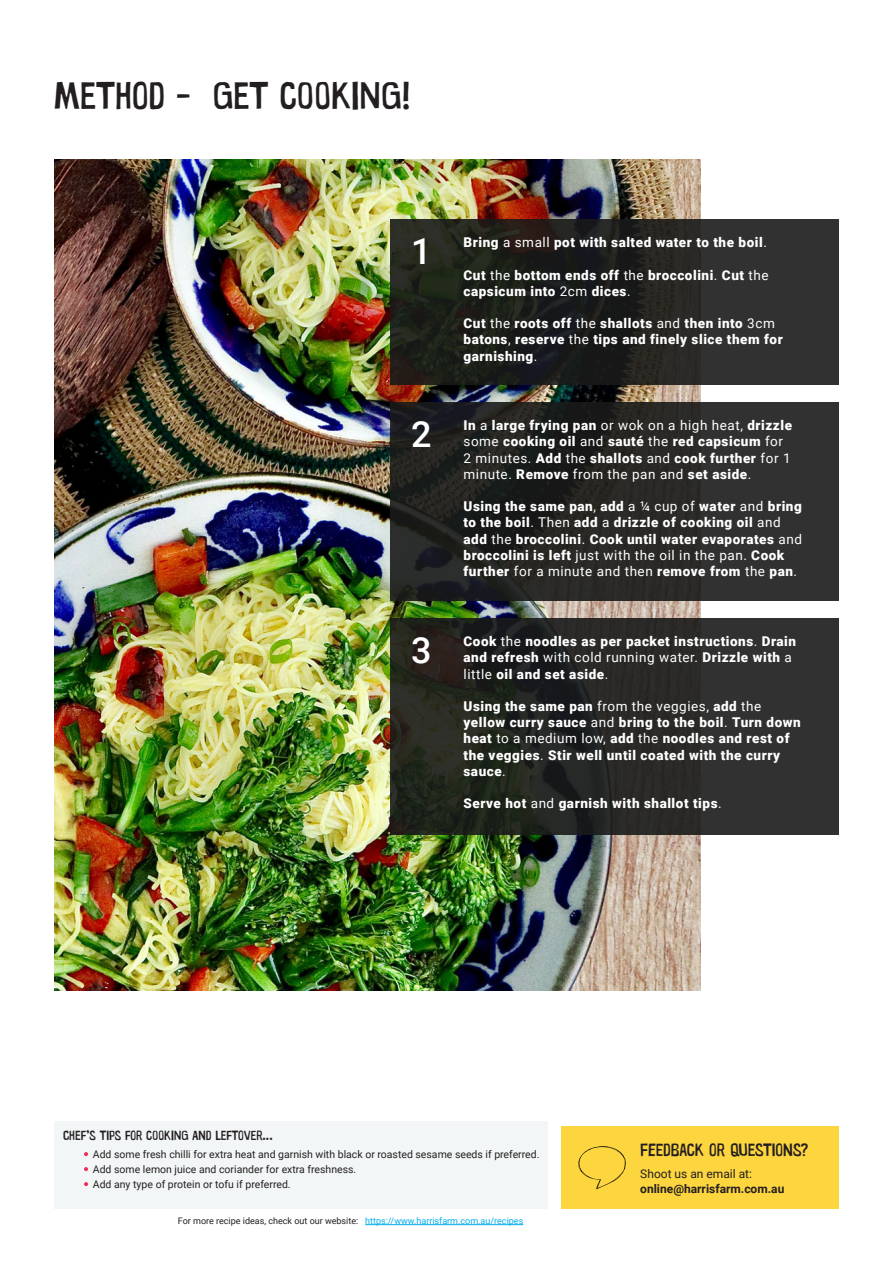
<style>
.page{position:relative;width:893px;height:1263px;background:#fff}
.page>*{position:absolute;margin:0;border:0;box-sizing:border-box;transform-origin:0 0}
.t1{font:39px "Warugaki";color:#231f20}
.t2{font:500 36px "Roboto";color:#fff}
.t3{font:18px "Warugaki";color:#231f20}
.t4{font:900 13.5px/16.2px "Roboto";letter-spacing:.04em;color:#fff}
.t5{font:13.5px "Warugaki";color:#231f20}
.t6{font:700 12px "Roboto";color:#231f20}
.t7{font:12px "Roboto";color:#231f20}
.t8{font:10.5px "Roboto";color:#231f20}
.t9{font:9px "Roboto";color:#231f20}
.t10{font:9px "Roboto";color:#00aeef}
.s1{font-weight:400}
</style>
<div class="page">
<div style="left:561px;top:1126px;width:278px;height:83px;background:#fcd53f"></div>
<div style="left:54px;top:1122px;width:494px;height:87px;background:#f3f6f7"></div>
<hr style="left:365px;top:1224px;width:158px;height:1px;background:#00aeef">
<img style="left:54px;top:159px;width:646px;height:832px">
<svg style="left:390px;top:219px;width:449px;height:165px;background:#242522"></svg>
<svg style="left:390px;top:618px;width:449px;height:216px;background:#282925"></svg>
<svg style="left:390px;top:402px;width:449px;height:198px;background:#272725"></svg>
<svg style="left:84px;top:1152px;width:4px;height:4px"></svg>
<svg style="left:84px;top:1167px;width:4px;height:4px"></svg>
<svg style="left:84px;top:1182px;width:4px;height:4px"></svg>
<svg style="left:578px;top:1146px;width:48px;height:43px"></svg>
<p class="t1" style="left:54px;top:72px;width:358px">METHOD - GET COOKING!</p>
<p class="t2" style="left:411px;top:226px;width:22px">1</p>
<p class="t4" style="left:464px;top:234px;width:305px">Bring <span class="s1">a small</span> pot with salted water to the boil<span class="s1">.</span></p>
<p class="t4" style="left:464px;top:266px;width:307px">Cut <span class="s1">the</span> bottom ends off <span class="s1">the</span> broccolini<span class="s1">.</span> Cut <span class="s1">the </span>capsicum into <span class="s1">2cm</span> dices<span class="s1">.</span></p>
<p class="t4" style="left:464px;top:315px;width:321px">Cut <span class="s1">the</span> roots off <span class="s1">the</span> shallots <span class="s1">and</span> then into <span class="s1">3cm </span>batons<span class="s1">,</span> reserve <span class="s1">the</span> tips and finely slice them for garnishing<span class="s1">.</span></p>
<p class="t2" style="left:411px;top:409px;width:22px">2</p>
<p class="t4" style="left:464px;top:417px;width:330px">In <span class="s1">a</span> large frying pan <span class="s1">or wok on a high heat,</span> drizzle <span class="s1">some</span> cooking oil <span class="s1">and</span> sauté <span class="s1">the</span> red capsicum <span class="s1">for 2 minutes.</span> Add <span class="s1">the</span> shallots <span class="s1">and</span> cook further <span class="s1">for 1 minute.</span> Remove <span class="s1">from the pan and</span> set aside<span class="s1">.</span></p>
<p class="t4" style="left:464px;top:498px;width:340px">Using the same pan<span class="s1">,</span> add <span class="s1">a ¼ cup of</span> water <span class="s1">and</span> bring to the boil<span class="s1">. Then</span> add <span class="s1">a</span> drizzle of cooking oil <span class="s1">and </span>add <span class="s1">the</span> broccolini<span class="s1">.</span> Cook until water evaporates <span class="s1">and </span>broccolini is left <span class="s1">just with the oil in the pan.</span> Cook further <span class="s1">for a minute and then</span> remove from <span class="s1">the</span> pan<span class="s1">.</span></p>
<p class="t2" style="left:411px;top:625px;width:22px">3</p>
<p class="t4" style="left:464px;top:633px;width:334px">Cook <span class="s1">the</span> noodles as per packet instructions<span class="s1">.</span> Drain and refresh <span class="s1">with cold running water.</span> Drizzle with <span class="s1">a little</span> oil and set aside<span class="s1">.</span></p>
<p class="t4" style="left:464px;top:698px;width:339px">Using the same pan <span class="s1">from the veggies,</span> add <span class="s1">the </span>yellow curry sauce <span class="s1">and</span> bring to the boil<span class="s1">.</span> Turn down heat <span class="s1">to a medium low,</span> add <span class="s1">the</span> noodles and rest of the veggies<span class="s1">.</span> Stir well until coated with the curry sauce<span class="s1">.</span></p>
<p class="t4" style="left:464px;top:795px;width:260px">Serve hot <span class="s1">and</span> garnish with shallot tips<span class="s1">.</span></p>
<p class="t5" style="left:63px;top:1127px;width:211px">CHEF’S TIPS FOR COOKING AND LEFTOVER...</p>
<p class="t8" style="left:93px;top:1147px;width:448px">Add some fresh chilli for extra heat and garnish with black or roasted sesame seeds if preferred.</p>
<p class="t8" style="left:93px;top:1162px;width:265px">Add some lemon juice and coriander for extra freshness.</p>
<p class="t8" style="left:93px;top:1177px;width:199px">Add any type of protein or tofu if preferred.</p>
<p class="t9" style="left:178px;top:1214px;width:182px">For more recipe ideas, check out our website:</p>
<p class="t10" style="left:365px;top:1214px;width:160px">https://www.harrisfarm.com.au/recipes</p>
<p class="t3" style="left:640px;top:1139px;width:169px">FEEDBACK OR QUESTIONS?</p>
<p class="t7" style="left:640px;top:1165px;width:113px">Shoot us an email at:</p>
<p class="t6" style="left:640px;top:1180px;width:146px">online@harrisfarm.com.au</p>
</div>
